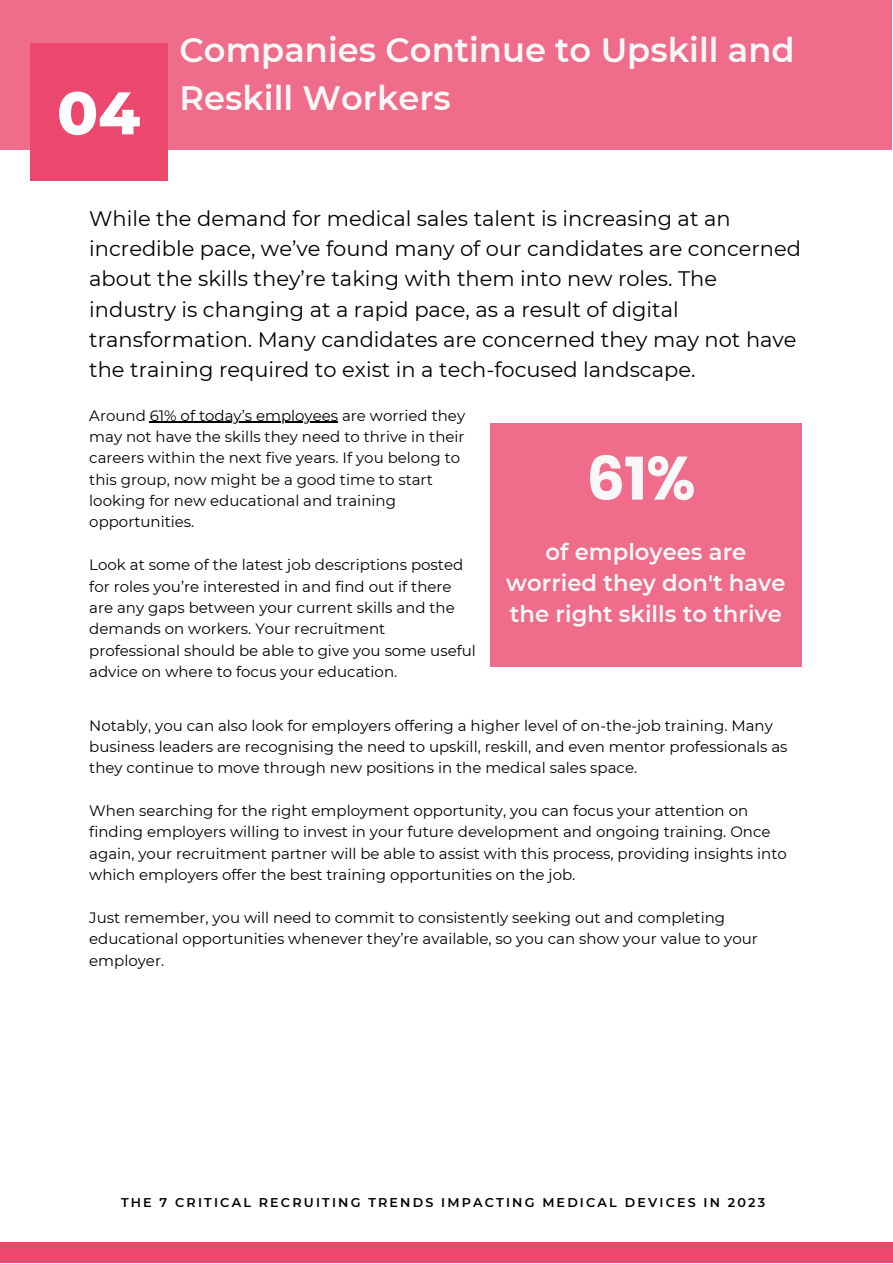
<style>
.page{position:relative;width:893px;height:1264px;background:#fff}
.page>*{position:absolute;margin:0;border:0;box-sizing:border-box;transform-origin:0 0}
.t1{font:700 60.75px "Poppins";color:#f8f8f8}
.t2{font:800 60px "Montserrat";color:#fff}
.t3{font:600 33.75px/47.2px "Montserrat";color:#f8f8f8}
.t4{font:600 22.65px/31.3px "Montserrat";color:#f8f8f8;text-align:center}
.t5{font:21px/30.3px "Montserrat";color:#000}
.t6{font:15px/21.3px "Montserrat";color:#000}
.t7{font:600 12.75px "Montserrat";letter-spacing:.17em;color:#000}
</style>
<div class="page">
<div style="left:0;top:0;width:891px;height:149px;background:#ef6c8b"></div>
<div style="left:30px;top:43px;width:137px;height:138px;background:#ec486e"></div>
<div style="left:0;top:1242px;width:892px;height:20px;background:#ec486e"></div>
<hr style="left:150px;top:422px;width:188px;height:1px;background:#000">
<div style="left:490px;top:424px;width:312px;height:242px;background:#ef6c8b"></div>
<h2 class="t2" style="left:57px;top:76px;width:85px">04</h2>
<h3 class="t3" style="left:179px;top:27px;width:616px">Companies Continue to Upskill and<br>Reskill Workers</h3>
<p class="t5" style="left:89px;top:203px;width:713px">While the demand for medical sales talent is increasing at an incredible pace, we’ve found many of our candidates are concerned about the skills they’re taking with them into new roles. The industry is changing at a rapid pace, as a result of digital transformation. Many candidates are concerned they may not have the training required to exist in a tech-focused landscape.</p>
<p class="t6" style="left:89px;top:404px;width:377px">Around 61% of today’s employees are worried they may not have the skills they need to thrive in their careers within the next five years. If you belong to this group, now might be a good time to start looking for new educational and training opportunities.</p>
<p class="t6" style="left:89px;top:554px;width:388px">Look at some of the latest job descriptions posted for roles you’re interested in and find out if there are any gaps between your current skills and the demands on workers. Your recruitment professional should be able to give you some useful advice on where to focus your education.</p>
<h1 class="t1" style="left:586px;top:436px;width:110px">61%</h1>
<h3 class="t4" style="left:506px;top:536px;width:281px">of employees are worried they don't have the right skills to thrive</h3>
<p class="t6" style="left:89px;top:714px;width:699px">Notably, you can also look for employers offering a higher level of on-the-job training. Many business leaders are recognising the need to upskill, reskill, and even mentor professionals as they continue to move through new positions in the medical sales space.</p>
<p class="t6" style="left:89px;top:800px;width:699px">When searching for the right employment opportunity, you can focus your attention on finding employers willing to invest in your future development and ongoing training. Once again, your recruitment partner will be able to assist with this process, providing insights into which employers offer the best training opportunities on the job.</p>
<p class="t6" style="left:89px;top:906px;width:670px">Just remember, you will need to commit to consistently seeking out and completing educational opportunities whenever they’re available, so you can show your value to your employer.</p>
<p class="t7" style="left:121px;top:1195px;width:645px">THE 7 CRITICAL RECRUITING TRENDS IMPACTING MEDICAL DEVICES IN 2023</p>
</div>
